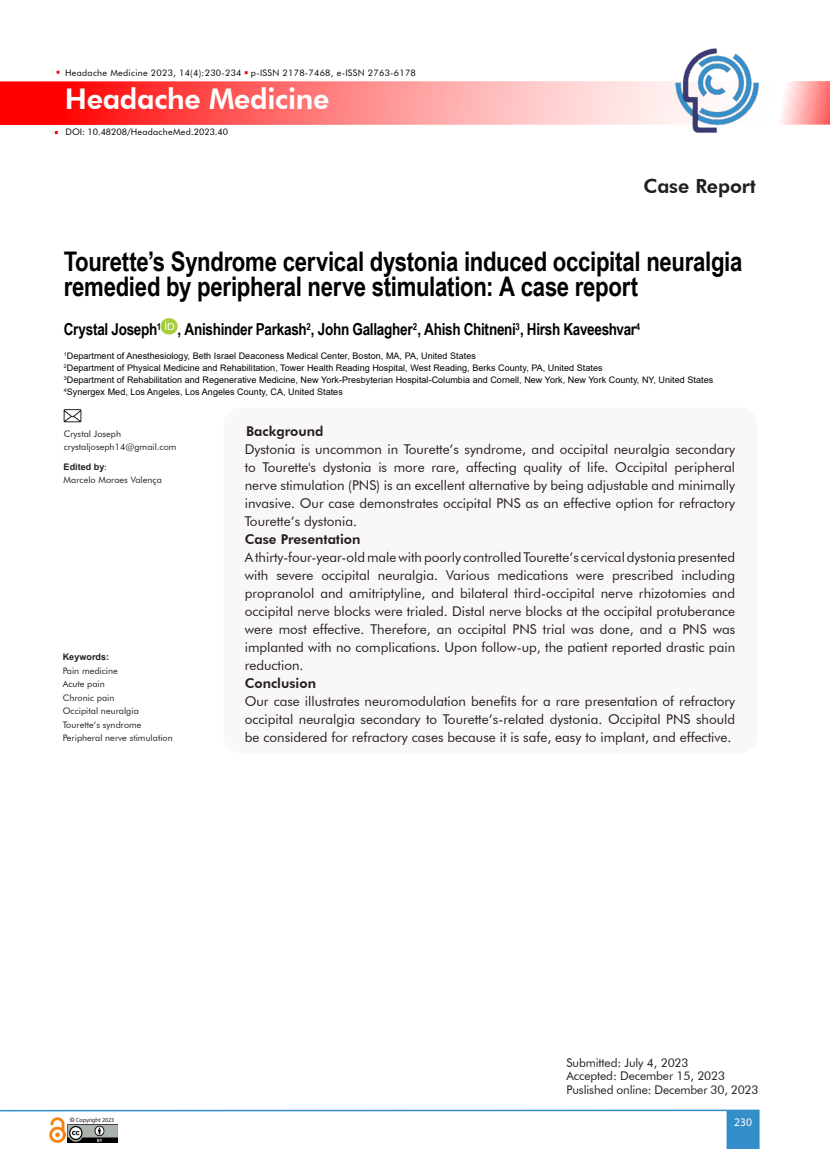
<style>
.page{position:relative;width:830px;height:1149px;background:#fff}
.page>*{position:absolute;margin:0;border:0;box-sizing:border-box;transform-origin:0 0}
.t1{font:800 28.5px "Futura BT";letter-spacing:-.01em;color:#fff}
.t2{font:700 27px/25.5px "Arial Narrow";letter-spacing:-.01em;color:#000}
.t3{font:800 19.5px "Futura BT";color:#231f20}
.t4{font:700 16.5px "Arial Narrow";letter-spacing:-.015em;color:#000}
.t5{font:13.5px/18px "Futura BT";color:#231f20;text-align:justify}
.t6{font:800 13.5px "Futura BT";color:#231f20}
.texto{font:12px "Futura BT";letter-spacing:-.01em;color:#231f20}
.t7{font:11.55px "Myriad Pro";color:#fff}
.texto-2{font:9px "Arial";letter-spacing:.005em;color:#000}
.texto-3{font:9px "Futura BT";letter-spacing:.005em;color:#231f20}
.t8{font:9px "Futura BT";letter-spacing:.03em;color:#040503}
.t9{font:9px "Futura BT";letter-spacing:-.005em;color:#040503}
.texto-4{font:700 9px "Arial";letter-spacing:.005em;color:#231f20}
.t10{font:6px "Myriad Pro";letter-spacing:-.005em;color:#231f20}
.s1{font-style:inherit}
.s2{font-family:"Myriad Pro";font-weight:400}
.s3{font-family:"Arial";font-weight:700}
</style>
<div class="page">
<svg style="left:0;top:81px;width:829px;height:44px;background:#ff8383"></svg>
<svg style="left:726px;top:1109px;width:33px;height:39px"></svg>
<hr style="left:0;top:1109px;width:726px;height:1px;background:#338eca">
<img style="left:67px;top:1124px;width:50px;height:18px">
<img style="left:49px;top:1117px;width:17px;height:25px">
<img style="left:674px;top:48px;width:85px;height:85px">
<img style="left:161px;top:318px;width:17px;height:16px">
<div style="left:223px;top:407px;width:534px;height:346px;background:#faf8f6;border-radius:18px"></div>
<img style="left:64px;top:409px;width:18px;height:14px">
<p class="t8" style="left:65px;top:67px;width:352px">Headache Medicine 2023, 14(4):230-234 p-ISSN 2178-7468, e-ISSN 2763-6178</p>
<h1 class="t1" style="left:65px;top:81px;width:266px">Headache Medicine</h1>
<p class="t9" style="left:65px;top:126px;width:164px">DOI: 10.48208/<span class="s1">HeadacheMed</span>.2023.40</p>
<p class="t3" style="left:643px;top:174px;width:114px">Case Report</p>
<p class="t2" style="left:64px;top:247px;width:679px">Tourette’s Syndrome cervical dystonia induced occipital neuralgia remedied by peripheral nerve stimulation: A case report</p>
<p class="t4" style="left:64px;top:317px;width:577px">Crystal Joseph<sup>1</sup> , Anishinder Parkash<sup>2</sup>, John Gallagher<sup>2</sup>, Ahish Chitneni<sup>3</sup>, Hirsh Kaveeshvar<sup>4</sup></p>
<p class="texto-2" style="left:64px;top:350px;width:413px"><sup>1</sup>Department of Anesthesiology, Beth Israel Deaconess Medical Center, Boston, MA, PA, United States</p>
<p class="texto-2" style="left:64px;top:362px;width:540px"><sup>2</sup>Department of Physical Medicine and Rehabilitation, Tower Health Reading Hospital, West Reading, Berks County, PA, United States</p>
<p class="texto-2" style="left:64px;top:374px;width:650px"><sup>3</sup>Department of Rehabilitation and Regenerative Medicine, New York-Presbyterian Hospital-Columbia and Cornell, New York, New York County, NY, United States</p>
<p class="texto-2" style="left:64px;top:386px;width:280px"><sup>4</sup>Synergex Med, Los Angeles, Los Angeles County, CA, United States</p>
<p class="t6" style="left:246px;top:422px;width:79px">Background</p>
<p class="t5" style="left:244px;top:439px;width:491px">Dystonia is uncommon in Tourette’s syndrome, and occipital neuralgia secondary to Tourette's dystonia is more rare, affecting quality of life. Occipital peripheral nerve stimulation (PNS) is an excellent alternative by being adjustable and minimally invasive. Our case demonstrates occipital PNS as an effective option for refractory Tourette’s dystonia.</p>
<p class="t6" style="left:244px;top:530px;width:117px">Case Presentation</p>
<p class="t5" style="left:244px;top:547px;width:491px">A thirty-four-year-old male with poorly controlled Tourette’s cervical dystonia presented with severe occipital neuralgia. Various medications were prescribed including propranolol and amitriptyline, and bilateral third-occipital nerve rhizotomies and occipital nerve blocks were trialed. Distal nerve blocks at the occipital protuberance were most effective. Therefore, an occipital PNS trial was done, and a PNS was implanted with no complications. Upon follow-up, the patient reported drastic pain reduction.</p>
<p class="t6" style="left:244px;top:674px;width:73px">Conclusion</p>
<p class="t5" style="left:244px;top:691px;width:491px">Our case illustrates neuromodulation benefits for a rare presentation of refractory occipital neuralgia secondary to Tourette’s-related dystonia. Occipital PNS should be considered for refractory cases because it is safe, easy to implant, and effective.</p>
<p class="texto-3" style="left:64px;top:428px;width:59px">Crystal Joseph</p>
<p class="texto-3" style="left:64px;top:441px;width:114px">crystaljoseph14@gmail.com</p>
<p class="texto-4" style="left:64px;top:460px;width:44px">Edited by<span class="s2">:</span></p>
<p class="texto-3" style="left:64px;top:474px;width:100px">Marcelo Moraes Valença</p>
<p class="texto-4" style="left:63px;top:650px;width:48px">Keywords:</p>
<p class="texto-3" style="left:63px;top:664px;width:57px">Pain medicine</p>
<p class="texto-3" style="left:63px;top:678px;width:44px">Acute pain</p>
<p class="texto-3" style="left:63px;top:691px;width:53px">Chronic pain</p>
<p class="texto-3" style="left:63px;top:705px;width:77px">Occipital neuralgia</p>
<p class="texto-3" style="left:63px;top:718px;width:80px">Tourette’s syndrome</p>
<p class="texto-3" style="left:63px;top:732px;width:111px">Peripheral nerve stimulation</p>
<p class="t10" style="left:70px;top:1115px;width:46px"><span class="s3">©</span> Copyright 2023</p>
<p class="texto" style="left:566px;top:1054px;width:124px">Submitted: July 4, 2023</p>
<p class="texto" style="left:566px;top:1068px;width:160px">Accepted: December 15, 2023</p>
<p class="texto" style="left:566px;top:1081px;width:193px">Puslished online: December 30, 2023</p>
<p class="t7" style="left:733px;top:1114px;width:19px">230</p>
</div>
